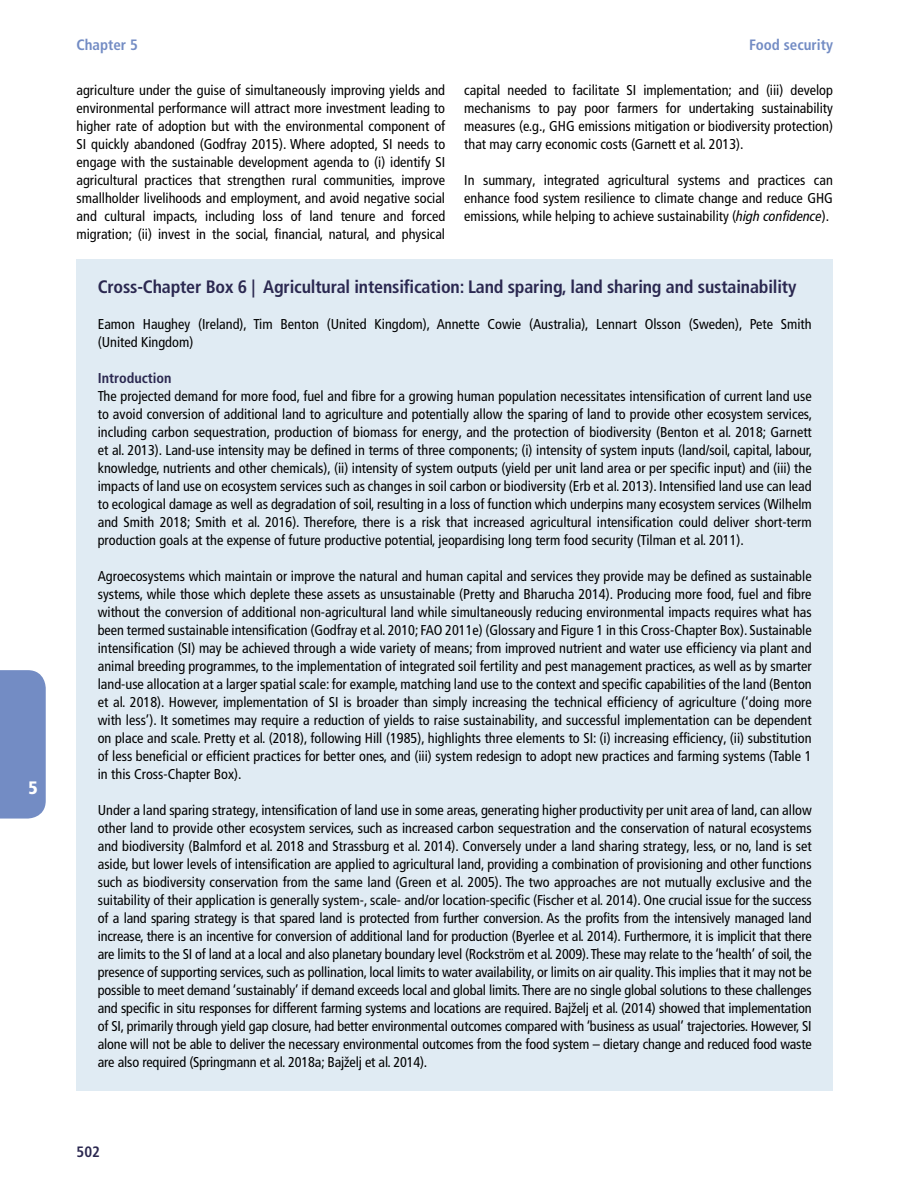
<style>
.page{position:relative;width:918px;height:1188px;background:#fff}
.page>*{position:absolute;margin:0;border:0;box-sizing:border-box;transform-origin:0 0}
.Box_heading___span{font:700 condensed 18px "Frutiger LT Pro";letter-spacing:-.01em;color:#2b2850}
.t1{font:900 condensed 18px "Frutiger LT Pro";color:#fff}
.t2{font:700 condensed 15px "Frutiger LT Pro";color:#738cc4}
.t3{font:700 condensed 15px "Frutiger LT Std";color:#2b2850}
.Box_body{font:condensed 14.25px/18px "Frutiger LT Pro";color:#000;text-align:justify}
.Body_copy__full_ju{font:condensed 14.25px/18px "Frutiger LT Pro";color:#000;text-align:justify}
.Box_subhead_H2{font:700 condensed 14.25px "Frutiger LT Pro";color:#2b2850}
.s1{font-style:italic}
</style>
<div class="page">
<div style="left:0;top:670px;width:46px;height:149px;background:#738cc4"></div>
<div style="left:77px;top:259px;width:756px;height:59px;background:#e0ebf3"></div>
<div style="left:77px;top:314px;width:756px;height:57px;background:#e0ebf3"></div>
<div style="left:77px;top:368px;width:756px;height:39px;background:#e0ebf3"></div>
<div style="left:77px;top:386px;width:756px;height:183px;background:#e0ebf3"></div>
<div style="left:77px;top:566px;width:756px;height:237px;background:#e0ebf3"></div>
<div style="left:77px;top:800px;width:756px;height:291px;background:#e0ebf3"></div>
<p class="t1" style="left:29px;top:777px;width:11px">5</p>
<p class="t2" style="left:77px;top:36px;width:63px">Chapter 5</p>
<p class="t2" style="left:749px;top:36px;width:85px">Food security</p>
<p class="Body_copy__full_ju" style="left:77px;top:81px;width:370px">agriculture under the guise of simultaneously improving yields and environmental performance will attract more investment leading to higher rate of adoption but with the environmental component of SI quickly abandoned (Godfray 2015). Where adopted, SI needs to engage with the sustainable development agenda to (i) identify SI agricultural practices that strengthen rural communities, improve smallholder livelihoods and employment, and avoid negative social and cultural impacts, including loss of land tenure and forced migration; (ii) invest in the social, financial, natural, and physical</p>
<p class="Body_copy__full_ju" style="left:464px;top:81px;width:370px">capital needed to facilitate SI implementation; and (iii) develop mechanisms to pay poor farmers for undertaking sustainability measures (e.g., GHG emissions mitigation or biodiversity protection) that may carry economic costs (Garnett et al. 2013).</p>
<p class="Body_copy__full_ju" style="left:464px;top:171px;width:370px">In summary, integrated agricultural systems and practices can enhance food system resilience to climate change and reduce GHG emissions, while helping to achieve sustainability (<span class="s1">high confidence</span>).</p>
<p class="Box_heading___span" style="left:98px;top:276px;width:700px">Cross-Chapter Box 6 | Agricultural intensification: Land sparing, land sharing and sustainability</p>
<p class="Box_body" style="left:98px;top:315px;width:715px">Eamon Haughey (Ireland), Tim Benton (United Kingdom), Annette Cowie (Australia), Lennart Olsson (Sweden), Pete Smith (United Kingdom)</p>
<p class="Box_subhead_H2" style="left:98px;top:369px;width:75px">Introduction</p>
<p class="Box_body" style="left:98px;top:387px;width:716px">The projected demand for more food, fuel and fibre for a growing human population necessitates intensification of current land use to avoid conversion of additional land to agriculture and potentially allow the sparing of land to provide other ecosystem services, including carbon sequestration, production of biomass for energy, and the protection of biodiversity (Benton et al. 2018; Garnett et al. 2013). Land-use intensity may be defined in terms of three components; (i) intensity of system inputs (land/soil, capital, labour, knowledge, nutrients and other chemicals), (ii) intensity of system outputs (yield per unit land area or per specific input) and (iii) the impacts of land use on ecosystem services such as changes in soil carbon or biodiversity (Erb et al. 2013). Intensified land use can lead to ecological damage as well as degradation of soil, resulting in a loss of function which underpins many ecosystem services (Wilhelm and Smith 2018; Smith et al. 2016). Therefore, there is a risk that increased agricultural intensification could deliver short-term production goals at the expense of future productive potential, jeopardising long term food security (Tilman et al. 2011).</p>
<p class="Box_body" style="left:98px;top:567px;width:716px">Agroecosystems which maintain or improve the natural and human capital and services they provide may be defined as sustainable systems, while those which deplete these assets as unsustainable (Pretty and Bharucha 2014). Producing more food, fuel and fibre without the conversion of additional non-agricultural land while simultaneously reducing environmental impacts requires what has been termed sustainable intensification (Godfray et al. 2010; FAO 2011e) (Glossary and Figure 1 in this Cross-Chapter Box). Sustainable intensification (SI) may be achieved through a wide variety of means; from improved nutrient and water use efficiency via plant and animal breeding programmes, to the implementation of integrated soil fertility and pest management practices, as well as by smarter land-use allocation at a larger spatial scale: for example, matching land use to the context and specific capabilities of the land (Benton et al. 2018). However, implementation of SI is broader than simply increasing the technical efficiency of agriculture (‘doing more with less’). It sometimes may require a reduction of yields to raise sustainability, and successful implementation can be dependent on place and scale. Pretty et al. (2018), following Hill (1985), highlights three elements to SI: (i) increasing efficiency, (ii) substitution of less beneficial or efficient practices for better ones, and (iii) system redesign to adopt new practices and farming systems (Table 1 in this Cross-Chapter Box).</p>
<p class="Box_body" style="left:98px;top:801px;width:716px">Under a land sparing strategy, intensification of land use in some areas, generating higher productivity per unit area of land, can allow other land to provide other ecosystem services, such as increased carbon sequestration and the conservation of natural ecosystems and biodiversity (Balmford et al. 2018 and Strassburg et al. 2014). Conversely under a land sharing strategy, less, or no, land is set aside, but lower levels of intensification are applied to agricultural land, providing a combination of provisioning and other functions such as biodiversity conservation from the same land (Green et al. 2005). The two approaches are not mutually exclusive and the suitability of their application is generally system-, scale- and/or location-specific (Fischer et al. 2014). One crucial issue for the success of a land sparing strategy is that spared land is protected from further conversion. As the profits from the intensively managed land increase, there is an incentive for conversion of additional land for production (Byerlee et al. 2014). Furthermore, it is implicit that there are limits to the SI of land at a local and also planetary boundary level (Rockström et al. 2009). These may relate to the ‘health’ of soil, the presence of supporting services, such as pollination, local limits to water availability, or limits on air quality. This implies that it may not be possible to meet demand ‘sustainably’ if demand exceeds local and global limits. There are no single global solutions to these challenges and specific in situ responses for different farming systems and locations are required. Bajželj et al. (2014) showed that implementation of SI, primarily through yield gap closure, had better environmental outcomes compared with ‘business as usual’ trajectories. However, SI alone will not be able to deliver the necessary environmental outcomes from the food system – dietary change and reduced food waste are also required (Springmann et al. 2018a; Bajželj et al. 2014).</p>
<p class="t3" style="left:77px;top:1143px;width:25px">502</p>
</div>
